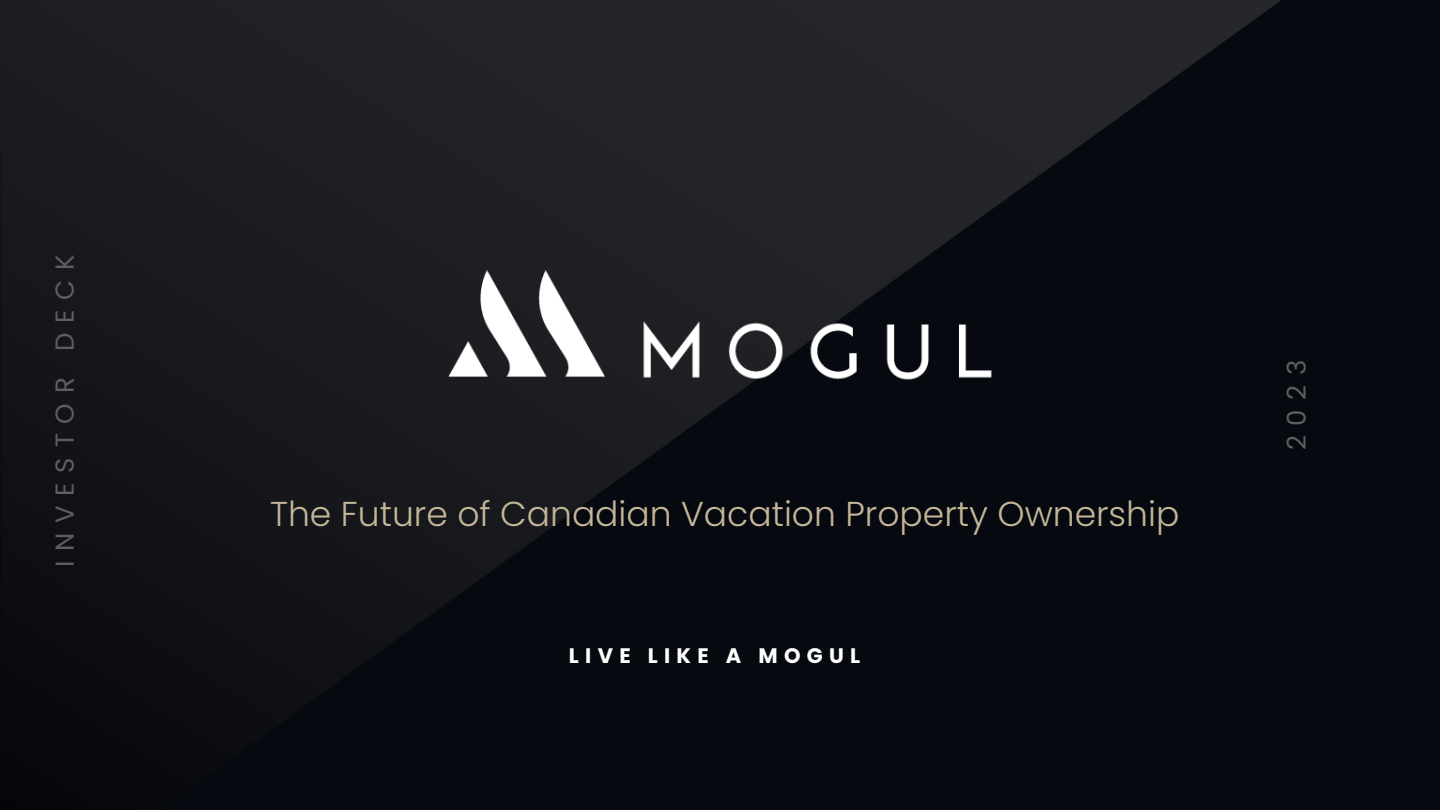
<style>
.page{position:relative;width:1440px;height:810px;background:#06090f}
.page>*{position:absolute;margin:0;border:0;box-sizing:border-box;transform-origin:0 0}
.t1{font:300 34.5px "Poppins";color:#c4b698}
.t2{font:26px "Poppins";letter-spacing:.38em;color:#5e5e5e}
.t3{font:700 21px "Poppins";letter-spacing:.3em;color:#fff}
</style>
<div class="page">
<img style="left:0;top:0;width:1281px;height:658px">
<img style="left:405px;top:245px;width:629px;height:160px">
<p class="t2" style="left:47px;top:567px;width:315px;rotate:-90deg">INVESTOR DECK</p>
<p class="t1" style="left:270px;top:489px;width:911px">The Future of Canadian Vacation Property Ownership</p>
<p class="t3" style="left:569px;top:641px;width:293px">LIVE LIKE A MOGUL</p>
<p class="t2" style="left:1279px;top:450px;width:93px;rotate:-90deg">2023</p>
</div>
